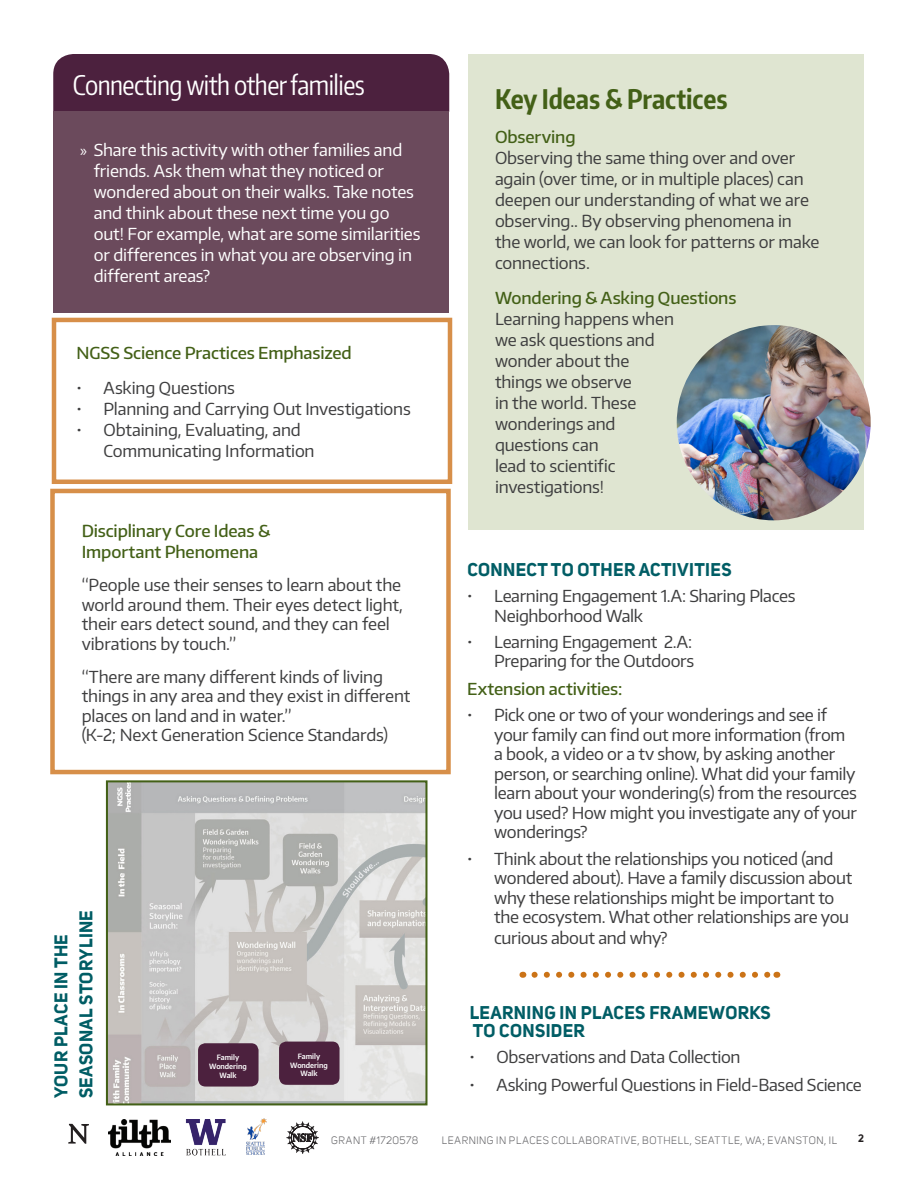
<style>
.page{position:relative;width:918px;height:1188px;background:#fff}
.page>*{position:absolute;margin:0;border:0;box-sizing:border-box;transform-origin:0 0}
.Color_box_head_rever{font:27px "Encode Sans Compressed";letter-spacing:-.02em;color:#fff}
.Section_header{font:700 27px "Encode Sans Compressed";color:#436017}
.t1{font:700 18px/18px "Uni Sans";letter-spacing:.02em;color:#005d65}
.text{font:16.5px/19.5px "Encode Sans Normal";letter-spacing:-.015em;color:#3e3e3f}
.t2{font:16.5px/21px "Encode Sans Normal";letter-spacing:-.01em;color:#fff}
.text-2{font:500 16.5px/21px "Encode Sans Normal";letter-spacing:-.01em;color:#436017}
.t3{font:10.5px "Uni Sans";letter-spacing:.055em;color:#636366}
.t4{font:700 10.5px "Uni Sans";color:#231f20}
.activity_block_parag{font:600 7.35px/8.7px "Encode Sans Narrow";color:#fff;text-align:center}
.s1{font-family:"Myriad Pro"}
.s2{font-weight:500;color:#436017}
</style>
<div class="page">
<img style="left:246px;top:1118px;width:20px;height:36px">
<img style="left:185px;top:1120px;width:40px;height:36px">
<img style="left:108px;top:1120px;width:63px;height:36px">
<svg style="left:68px;top:1124px;width:21px;height:20px"></svg>
<svg style="left:286px;top:1121px;width:33px;height:33px"></svg>
<div style="left:52px;top:318px;width:400px;height:166px;border:4px solid #d78f49"></div>
<div style="left:50px;top:489px;width:401px;height:285px;border:4px solid #d78f49"></div>
<div style="left:53px;top:54px;width:396px;height:58px;background:#4c213e"></div>
<div style="left:53px;top:112px;width:396px;height:201px;background:#6b4a5c"></div>
<div style="left:468px;top:54px;width:395px;height:475px;background:#dfe5d1"></div>
<svg style="left:535px;top:972px;width:235px;height:6px"></svg>
<img style="left:677px;top:325px;width:194px;height:195px">
<img style="left:109px;top:783px;width:316px;height:319px">
<div style="left:106px;top:780px;width:322px;height:325px;border:2px solid #436017"></div>
<div style="left:198px;top:1043px;width:61px;height:43px;background:#4c213e;border-radius:7px"></div>
<div style="left:279px;top:1042px;width:61px;height:43px;background:#4c213e;border-radius:7px"></div>
<p class="Color_box_head_rever" style="left:73px;top:67px;width:294px">Connecting with other families</p>
<p class="t2" style="left:94px;top:139px;width:328px;text-indent:-14px"><span class="s1">»</span> Share this activity with other families and friends. Ask them what they noticed or wondered about on their walks. Take notes and think about these next time you go out! For example, what are some similarities or differences in what you are observing in different areas?</p>
<p class="text-2" style="left:76px;top:342px;width:277px">NGSS Science Practices Emphasized</p>
<p class="text" style="left:76px;top:378px;width:160px">• Asking Questions</p>
<p class="text" style="left:76px;top:399px;width:336px">• Planning and Carrying Out Investigations</p>
<p class="text" style="left:104px;top:419px;width:213px;line-height:21px;text-indent:-27px">• Obtaining, Evaluating, and<br>Communicating Information</p>
<p class="text-2" style="left:82px;top:520px;width:190px">Disciplinary Core Ideas &amp;<br>Important Phenomena</p>
<p class="text" style="left:82px;top:575px;width:323px">“People use their senses to learn about the world around them. Their eyes detect light, their ears detect sound, and they can feel vibrations by touch.”</p>
<p class="text" style="left:82px;top:666px;width:330px">“There are many different kinds of living things in any area and they exist in different places on land and in water.”<br>(K-2; Next Generation Science Standards)</p>
<p class="t1" style="left:52px;top:1098px;width:165px;rotate:-90deg">YOUR PLACE IN THE</p>
<p class="t1" style="left:77px;top:1098px;width:190px;rotate:-90deg">SEASONAL STORYLINE</p>
<p class="activity_block_parag" style="left:209px;top:1053px;width:39px">Family<br>Wondering<br>Walk</p>
<p class="activity_block_parag" style="left:290px;top:1051px;width:39px">Family<br>Wondering<br>Walk</p>
<p class="Section_header" style="left:495px;top:81px;width:234px">Key Ideas &amp; Practices</p>
<p class="text" style="left:495px;top:126px;width:326px;line-height:21px"><span class="s2">Observing<br></span>Observing the same thing over and over again (over time, or in multiple places) can deepen our understanding of what we are observing.. By observing phenomena in the world, we can look for patterns or make connections.</p>
<p class="text" style="left:495px;top:287px;width:243px;line-height:21px"><span class="s2">Wondering &amp; Asking Questions<br></span>Learning happens when<br>we ask questions and<br>wonder about the<br>things we observe<br>in the world. These<br>wonderings and<br>questions can<br>lead to scientific<br>investigations!</p>
<p class="t1" style="left:467px;top:560px;width:266px">CONNECT TO OTHER ACTIVITIES</p>
<p class="text" style="left:494px;top:586px;width:303px;text-indent:-27px">• Learning Engagement 1.A: Sharing Places<br>Neighborhood Walk</p>
<p class="text" style="left:467px;top:631px;width:229px;text-align:right">• Learning Engagement 2.A:<br>Preparing for the Outdoors</p>
<p class="text-2" style="left:467px;top:678px;width:157px">Extension activities:</p>
<p class="text" style="left:494px;top:705px;width:364px;text-indent:-27px">• Pick one or two of your wonderings and see if your family can find out more information (from a book, a video or a tv show, by asking another person, or searching online). What did your family learn about your wondering(s) from the resources you used? How might you investigate any of your wonderings?</p>
<p class="text" style="left:494px;top:848px;width:360px;text-indent:-27px">• Think about the relationships you noticed (and wondered about). Have a family discussion about why these relationships might be important to the ecosystem. What other relationships are you</p>
<p class="text" style="left:494px;top:928px;width:175px">curious about and why?</p>
<p class="t1" style="left:470px;top:1003px;width:303px">LEARNING IN PLACES FRAMEWORKS<br>TO CONSIDER</p>
<p class="text" style="left:470px;top:1047px;width:273px">• Observations and Data Collection</p>
<p class="text" style="left:470px;top:1074px;width:394px">• Asking Powerful Questions in Field-Based Science</p>
<p class="t3" style="left:331px;top:1134px;width:89px">GRANT #1720578</p>
<p class="t3" style="left:442px;top:1134px;width:397px">LEARNING IN PLACES COLLABORATIVE, BOTHELL, SEATTLE, WA; EVANSTON, IL</p>
<p class="t4" style="left:858px;top:1132px;width:7px">2</p>
</div>
